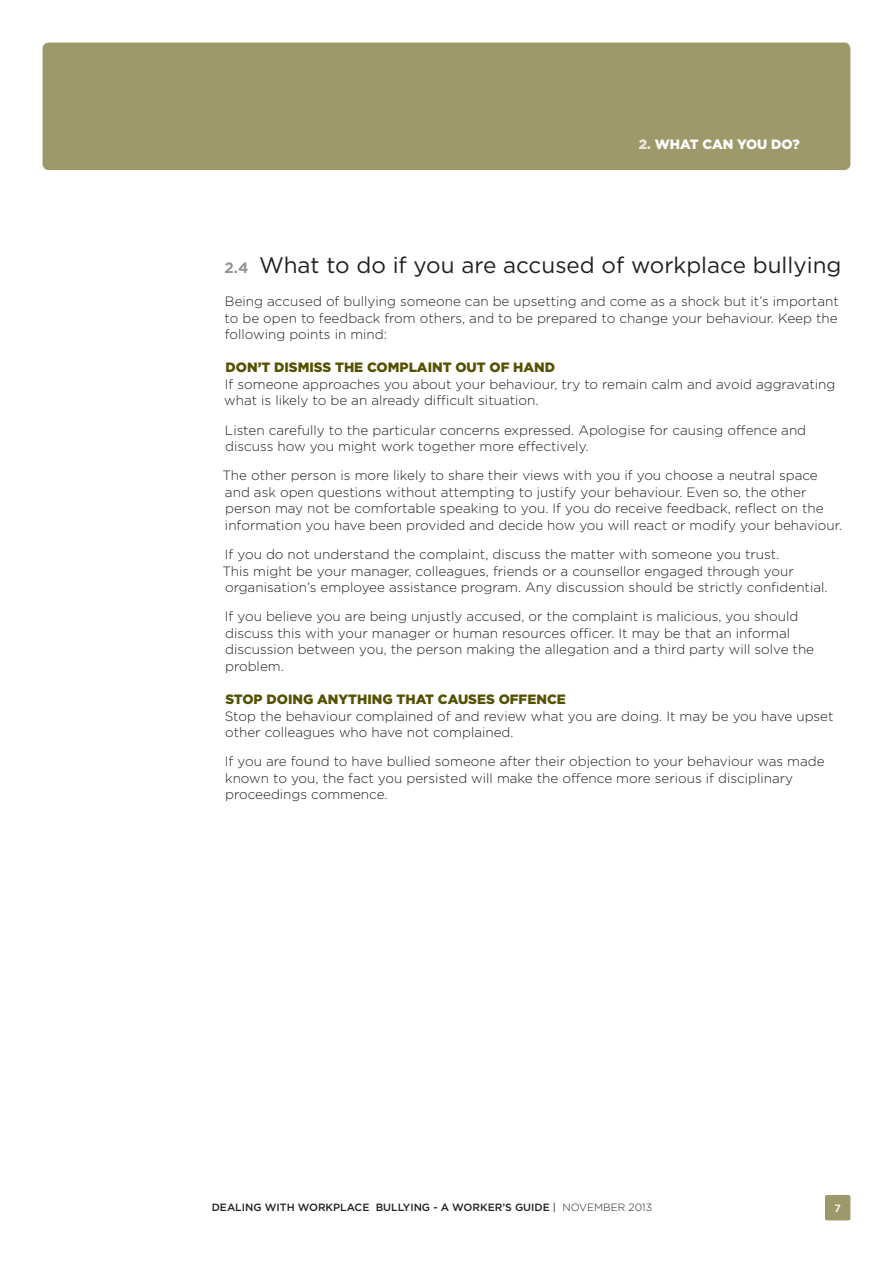
<style>
.page{position:relative;width:893px;height:1263px;background:#fff}
.page>*{position:absolute;margin:0;border:0;box-sizing:border-box;transform-origin:0 0}
.Header_2{font:22.5px "Gotham";color:#231f20}
.Body_copy{font:300 13.5px/16.5px "Gotham";color:#231f20}
.Header_3{font:900 13.5px "Gotham";color:#545103}
.Running_header{font:900 13.5px "Gotham";color:#fff}
.t1{font:500 10.5px "Gotham";color:#231f20}
.t2{font:500 10.5px "Gotham";color:#fff}
.s1{color:#e8e7d9}
.s2{font-weight:700;font-size:15px;color:#939598}
.s3{font-weight:400}
.s4{font-weight:300}
</style>
<div class="page">
<div style="left:43px;top:43px;width:807px;height:127px;background:#9e996a;border-radius:6px"></div>
<div style="left:825px;top:1195px;width:25px;height:25px;background:#9e996a;border-radius:2px"></div>
<p class="Running_header" style="left:639px;top:136px;width:163px"><span class="s1">2.</span> WHAT CAN YOU DO?</p>
<h2 class="Header_2" style="left:224px;top:252px;width:618px"><span class="s2">2.4</span> What to do if you are accused of workplace bullying</h2>
<p class="Body_copy" style="left:225px;top:293px;width:616px;text-align:justify">Being accused of bullying someone can be upsetting and come as a shock but it’s important to be open to feedback from others, and to be prepared to change your behaviour. Keep the following points in mind:</p>
<h3 class="Header_3" style="left:226px;top:359px;width:331px">DON’T DISMISS THE COMPLAINT OUT OF HAND</h3>
<p class="Body_copy" style="left:224px;top:376px;width:613px">If someone approaches you about your behaviour, try to remain calm and avoid aggravating what is likely to be an already difficult situation.</p>
<p class="Body_copy" style="left:225px;top:421px;width:583px">Listen carefully to the particular concerns expressed. Apologise for causing offence and discuss how you might work together more effectively.</p>
<p class="Body_copy" style="left:222px;top:467px;width:621px">The other person is more likely to share their views with you if you choose a neutral space and ask open questions without attempting to justify your behaviour. Even so, the other person may not be comfortable speaking to you. If you do receive feedback, reflect on the information you have been provided and decide how you will react or modify your behaviour.</p>
<p class="Body_copy" style="left:222px;top:546px;width:607px">If you do not understand the complaint, discuss the matter with someone you trust.<br>This might be your manager, colleagues, friends or a counsellor engaged through your organisation’s employee assistance program. Any discussion should be strictly confidential.</p>
<p class="Body_copy" style="left:225px;top:608px;width:591px">If you believe you are being unjustly accused, or the complaint is malicious, you should discuss this with your manager or human resources officer. It may be that an informal discussion between you, the person making the allegation and a third party will solve the problem.</p>
<h3 class="Header_3" style="left:225px;top:691px;width:342px">STOP DOING ANYTHING THAT CAUSES OFFENCE</h3>
<p class="Body_copy" style="left:225px;top:707px;width:610px">Stop the behaviour complained of and review what you are doing. It may be you have upset other colleagues who have not complained.</p>
<p class="Body_copy" style="left:225px;top:753px;width:601px">If you are found to have bullied someone after their objection to your behaviour was made known to you, the fact you persisted will make the offence more serious if disciplinary proceedings commence.</p>
<p class="t1" style="left:212px;top:1201px;width:442px">DEALING WITH WORKPLACE BULLYING - A WORKER’S GUIDE <span class="s3">|</span> <span class="s4">NOVEMBER 2013</span></p>
<p class="t2" style="left:834px;top:1202px;width:8px">7</p>
</div>
